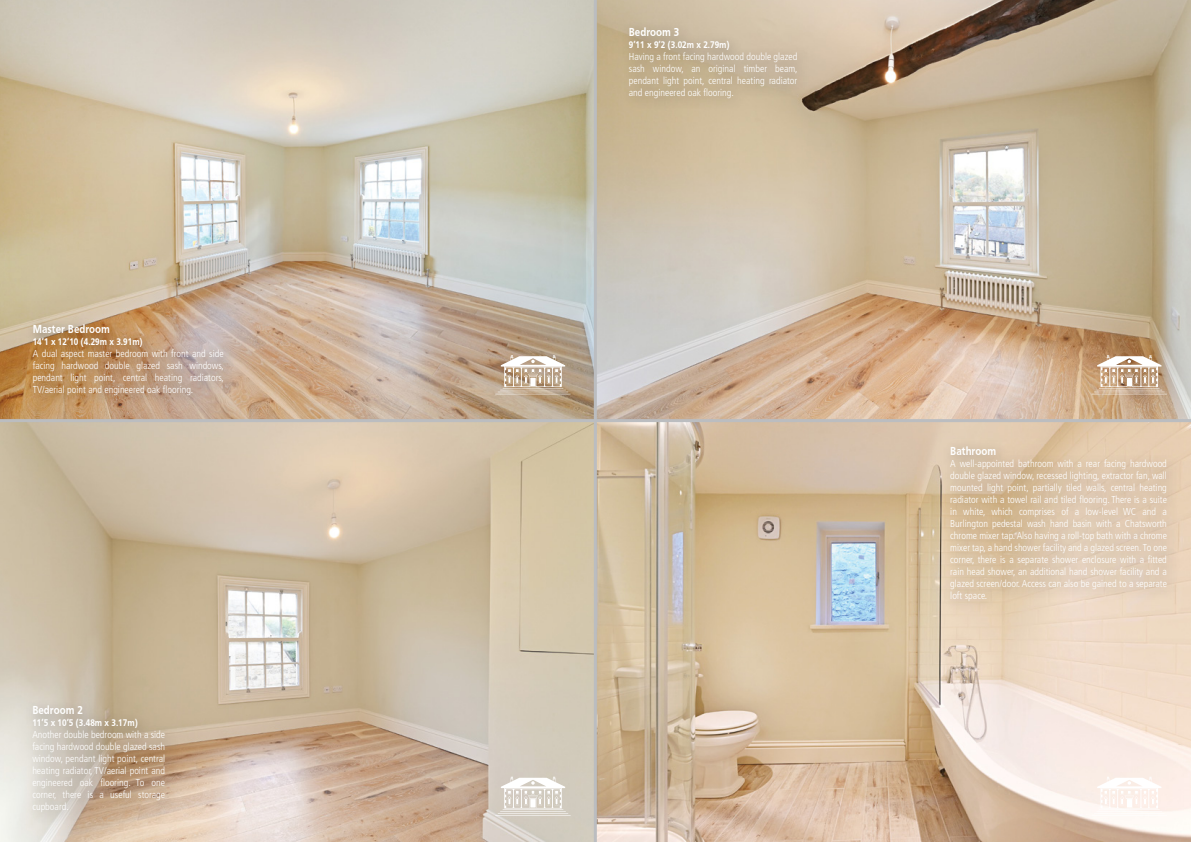
<style>
.page{position:relative;width:1191px;height:842px;background:#fff}
.page>*{position:absolute;margin:0;border:0;box-sizing:border-box;transform-origin:0 0}
.t1{font:700 12px "Frutiger Cnd";color:#fff}
.t2{font:300 condensed 10px/12px "Frutiger LT Std";color:#fff;text-align:justify}
.t3{font:700 10px "Frutiger Cnd";color:#fff}
</style>
<div class="page">
<img style="left:0;top:0;width:1191px;height:842px">
<img style="left:18px;top:690px;width:169px;height:145px">
<img style="left:20px;top:310px;width:224px;height:104px">
<hr style="left:0;top:419px;width:1191px;height:3px;background:#bbbdc0">
<img style="left:614px;top:12px;width:205px;height:109px">
<img style="left:936px;top:430px;width:253px;height:195px">
<svg style="left:495px;top:355px;width:75px;height:39px"></svg>
<svg style="left:495px;top:777px;width:75px;height:39px"></svg>
<svg style="left:1091px;top:355px;width:76px;height:39px"></svg>
<svg style="left:1091px;top:777px;width:76px;height:39px"></svg>
<hr style="left:594px;top:0;width:3px;height:842px;background:#bbbdc0">
<p class="t1" style="left:33px;top:322px;width:79px">Master Bedroom</p>
<p class="t3" style="left:33px;top:335px;width:111px">14’1 x 12’10 (4.29m x 3.91m)</p>
<p class="t2" style="left:33px;top:347px;width:193px">A dual aspect master bedroom with front and side facing hardwood double glazed sash windows, pendant light point, central heating radiators, TV/aerial point and engineered oak flooring.</p>
<p class="t1" style="left:32px;top:703px;width:52px">Bedroom 2</p>
<p class="t3" style="left:32px;top:717px;width:107px">11’5 x 10’5 (3.48m x 3.17m)</p>
<p class="t2" style="left:32px;top:729px;width:134px">Another double bedroom with a side facing hardwood double glazed sash window, pendant light point, central heating radiator, TV/aerial point and engineered oak flooring. To one corner, there is a useful storage cupboard.</p>
<p class="t1" style="left:629px;top:25px;width:52px">Bedroom 3</p>
<p class="t3" style="left:629px;top:39px;width:102px">9’11 x 9’2 (3.02m x 2.79m)</p>
<p class="t2" style="left:629px;top:51px;width:170px">Having a front facing hardwood double glazed sash window, an original timber beam, pendant light point, central heating radiator and engineered oak flooring.</p>
<p class="t1" style="left:950px;top:444px;width:47px">Bathroom</p>
<p class="t2" style="left:950px;top:457px;width:218px">A well-appointed bathroom with a rear facing hardwood double glazed window, recessed lighting, extractor fan, wall mounted light point, partially tiled walls, central heating radiator with a towel rail and tiled flooring. There is a suite in white, which comprises of a low-level WC and a Burlington pedestal wash hand basin with a Chatsworth chrome mixer tap. Also having a roll-top bath with a chrome mixer tap, a hand shower facility and a glazed screen. To one corner, there is a separate shower enclosure with a fitted rain head shower, an additional hand shower facility and a glazed screen/door. Access can also be gained to a separate loft space.</p>
</div>
